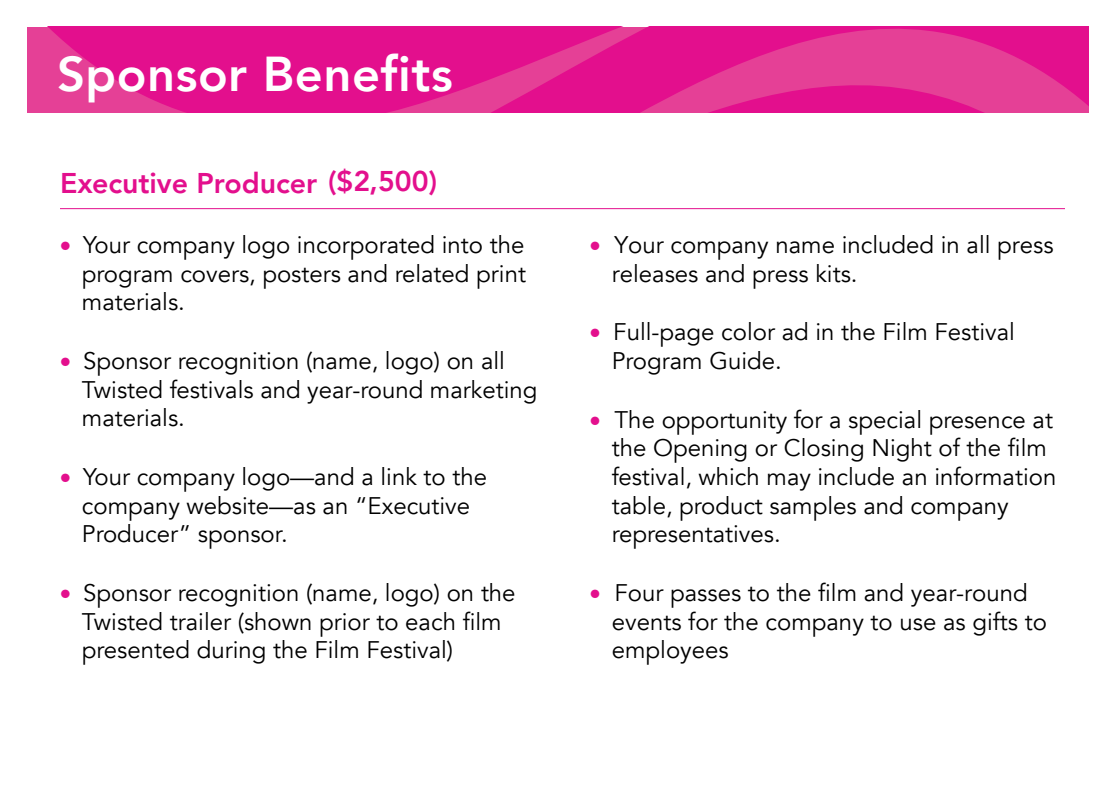
<style>
.page{position:relative;width:1116px;height:810px;background:#fff}
.page>*{position:absolute;margin:0;border:0;box-sizing:border-box;transform-origin:0 0}
.t1{font:800 48.9px "Avenir";letter-spacing:.01em;color:#fff}
.t2{font:800 28.5px "Avenir";color:#e30f8d}
.t3{font:24px/28.6px "Avenir";color:#000}
.s1{font-family:"Lab Grotesque";color:#e30f8d}
</style>
<div class="page">
<svg style="left:27px;top:27px;width:1062px;height:85px;background:#e32090"></svg>
<hr style="left:60px;top:208px;width:1005px;height:1px;background:#e30f8d">
<h1 class="t1" style="left:57px;top:36px;width:397px">Sponsor Benefits</h1>
<p class="t2" style="left:60px;top:160px;width:259px">Executive Producer</p>
<p class="t2" style="left:328px;top:159px;width:111px">($2,500)</p>
<p class="t3" style="left:82px;top:231px;width:446px;text-align:justify;text-indent:-22px"><span class="s1">•</span> Your company logo incorporated into the program covers, posters and related print materials.</p>
<p class="t3" style="left:82px;top:347px;width:457px;text-indent:-22px"><span class="s1">•</span> Sponsor recognition (name, logo) on all<br>Twisted festivals and year-round marketing materials.</p>
<p class="t3" style="left:82px;top:463px;width:407px;text-indent:-22px"><span class="s1">•</span> Your company logo—and a link to the company website—as an “Executive<br>Producer” sponsor.</p>
<p class="t3" style="left:82px;top:579px;width:435px;text-indent:-22px"><span class="s1">•</span> Sponsor recognition (name, logo) on the<br>Twisted trailer (shown prior to each film presented during the Film Festival)</p>
<p class="t3" style="left:612px;top:231px;width:443px;line-height:28.3px;text-indent:-23px"><span class="s1">•</span> Your company name included in all press releases and press kits.</p>
<p class="t3" style="left:612px;top:318px;width:405px;line-height:28.3px;text-indent:-23px"><span class="s1">•</span> Full-page color ad in the Film Festival<br>Program Guide.</p>
<p class="t3" style="left:612px;top:405px;width:446px;text-indent:-23px"><span class="s1">•</span> The opportunity for a special presence at the Opening or Closing Night of the film festival, which may include an information table, product samples and company representatives.</p>
<p class="t3" style="left:612px;top:579px;width:437px;text-indent:-23px"><span class="s1">•</span> Four passes to the film and year-round events for the company to use as gifts to employees</p>
</div>
